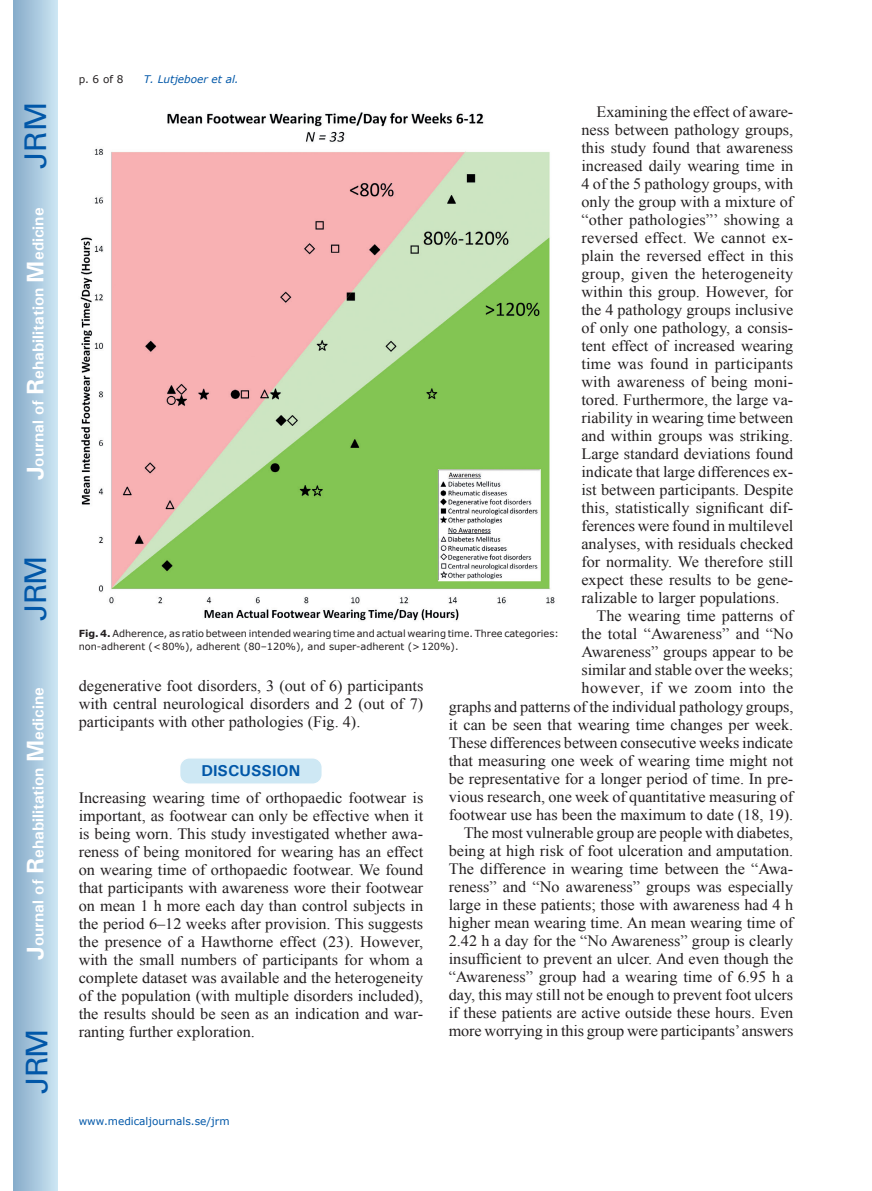
<style>
.page{position:relative;width:872px;height:1191px;background:#fff}
.page>*{position:absolute;margin:0;border:0;box-sizing:border-box;transform-origin:0 0}
.t1{font:30px "Univers";letter-spacing:-.03em;color:#0157a8}
.t2{font:15.75px/18px "Times New Roman";color:#231f20;text-align:justify}
.t3{font:700 15.75px "Univers";color:#fff}
.t4{font:15.75px "Times New Roman";letter-spacing:.03em;color:#231f20}
.t5{font:700 15.75px "Univers";color:#0157a8}
.t6{font:10.5px "Verdana";color:#0157a8}
.t7{font:italic 10.5px "Verdana";color:#0157a8}
.t8{font:10.5px "Verdana";color:#231f20}
.t9{font:9.75px/13.5px "Verdana";color:#231f20}
.s1{font-size:24px}
.s2{font-weight:700}
</style>
<div class="page">
<div style="left:14px;top:0;width:43px;height:1191px;background:linear-gradient(to right,#88acca,#cbe5f2)"></div>
<div style="left:180px;top:758px;width:142px;height:26px;background:#cee8f4;border-radius:10px"></div>
<div style="left:179px;top:757px;width:144px;height:28px;border:2px solid #fff;border-radius:10px"></div>
<img style="left:80px;top:112px;width:475px;height:509px">
<h1 class="t1" style="left:18px;top:169px;width:68px;rotate:-90deg">JRM</h1>
<p class="t3" style="left:28px;top:480px;width:274px;rotate:-90deg"><span class="s1">J</span>ournal of <span class="s1">R</span>ehabilitation <span class="s1">M</span>edicine</p>
<h1 class="t1" style="left:18px;top:620px;width:67px;rotate:-90deg">JRM</h1>
<p class="t3" style="left:28px;top:959px;width:274px;rotate:-90deg"><span class="s1">J</span>ournal of <span class="s1">R</span>ehabilitation <span class="s1">M</span>edicine</p>
<h1 class="t1" style="left:19px;top:1093px;width:67px;rotate:-90deg">JRM</h1>
<p class="t8" style="left:79px;top:72px;width:46px">p. 6 of 8</p>
<p class="t7" style="left:144px;top:72px;width:96px">T. Lutjeboer et al.</p>
<p class="t2" style="left:596px;top:103px;width:198px">Examining the effect of aware-</p>
<p class="t2" style="left:581px;top:121px;width:213px">ness between pathology groups,</p>
<p class="t2" style="left:581px;top:139px;width:213px">this study found that awareness</p>
<p class="t2" style="left:581px;top:157px;width:213px">increased daily wearing time in</p>
<p class="t2" style="left:581px;top:175px;width:213px">4 of the 5 pathology groups, with</p>
<p class="t2" style="left:581px;top:193px;width:213px">only the group with a mixture of</p>
<p class="t2" style="left:581px;top:211px;width:213px">“other pathologies”’ showing a</p>
<p class="t2" style="left:581px;top:229px;width:213px">reversed effect. We cannot ex-</p>
<p class="t2" style="left:581px;top:247px;width:213px">plain the reversed effect in this</p>
<p class="t2" style="left:581px;top:265px;width:213px">group, given the heterogeneity</p>
<p class="t2" style="left:581px;top:283px;width:213px">within this group. However, for</p>
<p class="t2" style="left:581px;top:301px;width:213px">the 4 pathology groups inclusive</p>
<p class="t2" style="left:581px;top:319px;width:213px">of only one pathology, a consis-</p>
<p class="t2" style="left:581px;top:337px;width:213px">tent effect of increased wearing</p>
<p class="t2" style="left:581px;top:355px;width:213px">time was found in participants</p>
<p class="t2" style="left:581px;top:373px;width:213px">with awareness of being moni-</p>
<p class="t2" style="left:581px;top:391px;width:213px">tored. Furthermore, the large va-</p>
<p class="t2" style="left:581px;top:409px;width:213px">riability in wearing time between</p>
<p class="t2" style="left:581px;top:427px;width:213px">and within groups was striking.</p>
<p class="t2" style="left:581px;top:445px;width:213px">Large standard deviations found</p>
<p class="t2" style="left:581px;top:463px;width:213px">indicate that large differences ex-</p>
<p class="t2" style="left:581px;top:481px;width:213px">ist between participants. Despite</p>
<p class="t2" style="left:581px;top:499px;width:213px">this, statistically significant dif-</p>
<p class="t2" style="left:581px;top:517px;width:213px">ferences were found in multilevel</p>
<p class="t2" style="left:581px;top:535px;width:213px">analyses, with residuals checked</p>
<p class="t2" style="left:581px;top:553px;width:213px">for normality. We therefore still</p>
<p class="t2" style="left:581px;top:571px;width:213px">expect these results to be gene-</p>
<p class="t2" style="left:581px;top:589px;width:199px">ralizable to larger populations.</p>
<p class="t2" style="left:596px;top:607px;width:198px">The wearing time patterns of</p>
<p class="t2" style="left:581px;top:625px;width:213px">the total “Awareness” and “No</p>
<p class="t2" style="left:581px;top:643px;width:213px">Awareness” groups appear to be</p>
<p class="t2" style="left:581px;top:661px;width:213px">similar and stable over the weeks;</p>
<p class="t4" style="left:581px;top:677px;width:213px">however, if we zoom into the</p>
<p class="t2" style="left:449px;top:697px;width:346px">graphs and patterns of the individual pathology groups,</p>
<p class="t2" style="left:449px;top:715px;width:346px">it can be seen that wearing time changes per week.</p>
<p class="t2" style="left:449px;top:733px;width:346px">These differences between consecutive weeks indicate</p>
<p class="t2" style="left:449px;top:751px;width:346px">that measuring one week of wearing time might not</p>
<p class="t2" style="left:449px;top:769px;width:346px">be representative for a longer period of time. In pre-</p>
<p class="t2" style="left:449px;top:787px;width:346px">vious research, one week of quantitative measuring of</p>
<p class="t2" style="left:449px;top:805px;width:346px">footwear use has been the maximum to date (18, 19).</p>
<p class="t2" style="left:464px;top:823px;width:331px">The most vulnerable group are people with diabetes,</p>
<p class="t2" style="left:449px;top:841px;width:346px">being at high risk of foot ulceration and amputation.</p>
<p class="t2" style="left:449px;top:859px;width:346px">The difference in wearing time between the “Awa-</p>
<p class="t2" style="left:449px;top:877px;width:346px">reness” and “No awareness” groups was especially</p>
<p class="t2" style="left:449px;top:895px;width:346px">large in these patients; those with awareness had 4 h</p>
<p class="t2" style="left:449px;top:913px;width:346px">higher mean wearing time. An mean wearing time of</p>
<p class="t2" style="left:449px;top:931px;width:346px">2.42 h a day for the “No Awareness” group is clearly</p>
<p class="t2" style="left:449px;top:949px;width:346px">insufficient to prevent an ulcer. And even though the</p>
<p class="t2" style="left:449px;top:967px;width:346px">“Awareness” group had a wearing time of 6.95 h a</p>
<p class="t2" style="left:449px;top:985px;width:346px">day, this may still not be enough to prevent foot ulcers</p>
<p class="t2" style="left:449px;top:1003px;width:346px">if these patients are active outside these hours. Even</p>
<p class="t2" style="left:449px;top:1021px;width:346px">more worrying in this group were participants’ answers</p>
<p class="t9" style="left:79px;top:626px;width:482px"><span class="s2">Fig. 4.</span> Adherence, as ratio between intended wearing time and actual wearing time. Three categories: non-adherent (&lt;80%), adherent (80–120%), and super-adherent (&gt;120%).</p>
<p class="t2" style="left:79px;top:676px;width:346px">degenerative foot disorders, 3 (out of 6) participants with central neurological disorders and 2 (out of 7) participants with other pathologies (Fig. 4).</p>
<p class="t5" style="left:201px;top:760px;width:100px">DISCUSSION</p>
<p class="t2" style="left:79px;top:788px;width:346px">Increasing wearing time of orthopaedic footwear is important, as footwear can only be effective when it is being worn. This study investigated whether awa&shy;reness of being monitored for wearing has an effect on wearing time of orthopaedic footwear. We found that participants with awareness wore their footwear on mean 1 h more each day than control subjects in the period 6–12 weeks after provision. This suggests the presence of a Hawthorne effect (23). However, with the small numbers of participants for whom a complete dataset was available and the heterogeneity of the population (with multiple disorders included), the results should be seen as an indication and war&shy;ranting further exploration.</p>
<p class="t6" style="left:79px;top:1114px;width:152px">www.medicaljournals.se/jrm</p>
</div>
